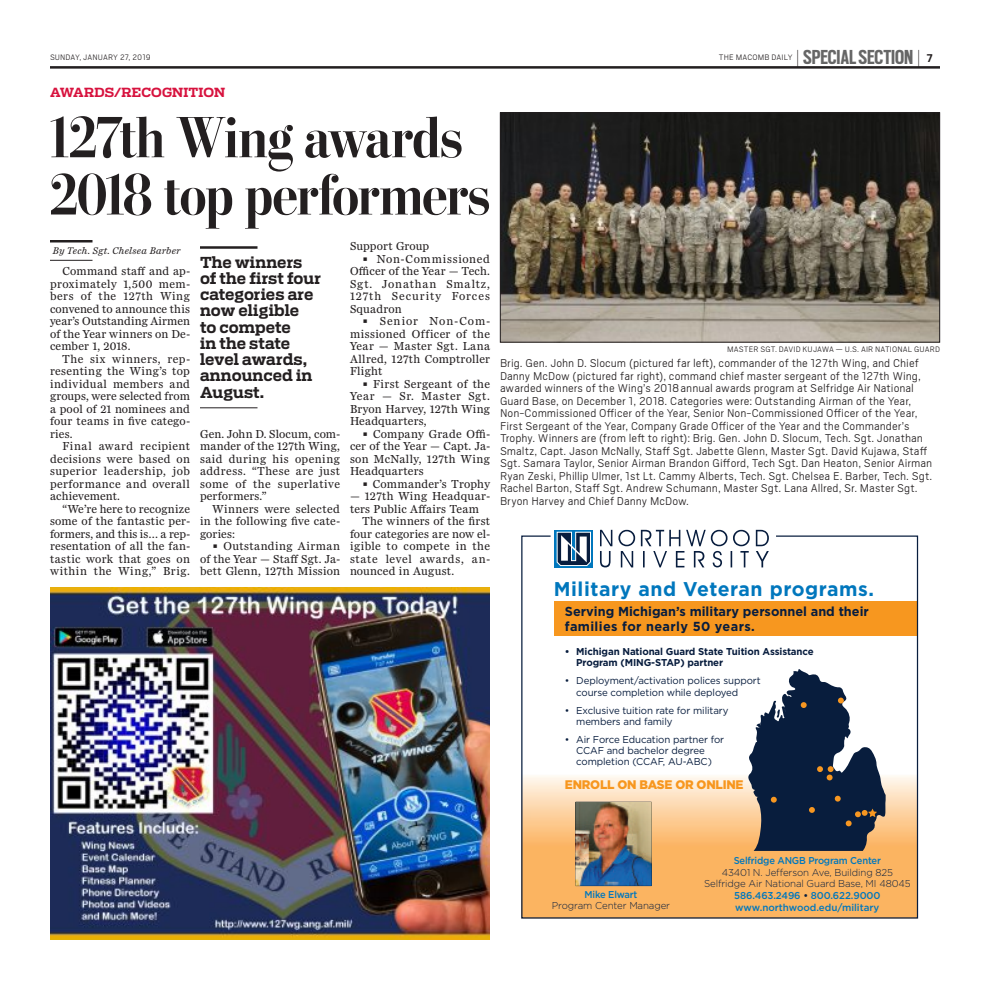
<style>
.page{position:relative;width:990px;height:990px;background:#fff}
.page>*{position:absolute;margin:0;border:0;box-sizing:border-box;transform-origin:0 0}
.t1{font:700 58.12px/57.2px "Stilson Display";letter-spacing:-.015em;color:#231f20}
.t2{font:700 22.5px "Scout Cond";color:#666}
.t3{font:700 19.88px "Gotham";letter-spacing:.03em;color:#0077bd}
.t4{font:700 15px/16.2px "Receiver";letter-spacing:.005em;color:#231f20}
.t5{font:700 13.12px/14.9px "Gotham";color:#081d3e}
.t6{font:300 12.5px/12.5px "Cub Scout";color:#231f20}
.t7{font:900 12.5px "Gotham";letter-spacing:-.02em;color:#f7971f;scale:.96 1}
.t8{font:700 12.5px "Receiver";letter-spacing:.01em;color:#d7123e}
.t9{font:12px/12.5px "Miller Daily Two";letter-spacing:.025em;color:#231f20;text-align:justify}
.t10{font:12px "Miller Daily Two";letter-spacing:.045em;color:#231f20}
.t11{font:12px "Miller Daily Two";letter-spacing:.005em;color:#231f20}
.t12{font:12px "Miller Daily Two";letter-spacing:.055em;color:#231f20}
.t13{font:12px "Miller Daily Two";letter-spacing:.06em;color:#231f20}
.t14{font:10px/11.2px "Gotham";letter-spacing:-.01em;color:#081d3e}
.t15{font:500 10px/11.8px "Gotham HTF";letter-spacing:-.01em;color:#0077bd;text-align:center;scale:.94 1}
.t16{font:700 10px/11.2px "Gotham";letter-spacing:-.01em;color:#081d3e}
.t17{font:300 10px/12px "Gotham HTF";letter-spacing:-.01em;color:#081d3e;text-align:center}
.t18{font:italic 10px "Miller Daily Two";letter-spacing:.03em;color:#231f20}
.t19{font:300 8.75px "Cub Scout";letter-spacing:.01em;color:#231f20}
.s1{font-family:"Cub Scout";font-weight:300;font-size:21.5px;color:#231f20}
.s2{font-family:"Cub Scout";font-size:12.5px;color:#231f20}
.s3{font-weight:500;color:#0077bd}
.s4{font-weight:300;color:#081d3e}
.s5{color:#081d3e}
</style>
<div class="page">
<hr style="left:50px;top:240px;width:42px;height:2px;background:#231f20">
<hr style="left:50px;top:260px;width:42px;height:1px;background:#231f20">
<img style="left:502px;top:114px;width:436px;height:226px">
<div style="left:500px;top:112px;width:440px;height:230px;border:1px solid #231f20"></div>
<img style="left:50px;top:588px;width:440px;height:352px">
<hr style="left:200px;top:246px;width:57px;height:3px;background:#231f20">
<hr style="left:200px;top:408px;width:57px;height:1px;background:#231f20">
<svg style="left:555px;top:530px;width:38px;height:5px"></svg>
<svg style="left:557px;top:532px;width:34px;height:3px"></svg>
<svg style="left:600px;top:530px;width:12px;height:5px"></svg>
<svg style="left:756px;top:530px;width:13px;height:5px"></svg>
<svg style="left:619px;top:530px;width:130px;height:5px"></svg>
<svg style="left:521px;top:535px;width:398px;height:384px"></svg>
<hr style="left:50px;top:66px;width:890px;height:3px;background:#231f20">
<p class="t19" style="left:50px;top:55px;width:102px">SUNDAY, JANUARY 27, 2019</p>
<p class="t19" style="left:719px;top:55px;width:75px">THE MACOMB DAILY</p>
<p class="t2" style="left:796px;top:43px;width:138px"><span class="s1">|</span> SPECIALSECTION <span class="s1">|</span> <span class="s2">7</span></p>
<p class="t8" style="left:50px;top:88px;width:177px">AWARDS/RECOGNITION</p>
<p class="t1" style="left:50px;top:116px;width:441px">127th Wing awards<br>2018 top performers</p>
<p class="t18" style="left:53px;top:246px;width:129px">By Tech. Sgt. Chelsea Barber</p>
<p class="t9" style="left:62px;top:266px;width:129px">Command staff and ap-</p>
<p class="t9" style="left:50px;top:278px;width:142px">proximately 1,500 mem-</p>
<p class="t12" style="left:50px;top:292px;width:142px">bers of the 127th Wing</p>
<p class="t9" style="left:50px;top:303px;width:141px">convened to announce this</p>
<p class="t9" style="left:50px;top:316px;width:141px">year’s Outstanding Airmen</p>
<p class="t9" style="left:50px;top:328px;width:142px">of the Year winners on De-</p>
<p class="t11" style="left:50px;top:342px;width:82px">cember 1, 2018.</p>
<p class="t10" style="left:62px;top:354px;width:129px">The six winners, rep-</p>
<p class="t9" style="left:50px;top:366px;width:141px">resenting the Wing’s top</p>
<p class="t9" style="left:50px;top:378px;width:142px">individual members and</p>
<p class="t9" style="left:50px;top:391px;width:142px">groups, were selected from</p>
<p class="t9" style="left:50px;top:403px;width:141px">a pool of 21 nominees and</p>
<p class="t9" style="left:50px;top:416px;width:142px">four teams in five catego-</p>
<p class="t9" style="left:50px;top:428px;width:24px">ries.</p>
<p class="t10" style="left:62px;top:442px;width:129px">Final award recipient</p>
<p class="t9" style="left:50px;top:453px;width:142px">decisions were based on</p>
<p class="t9" style="left:50px;top:466px;width:141px">superior leadership, job</p>
<p class="t9" style="left:50px;top:478px;width:142px">performance and overall</p>
<p class="t11" style="left:50px;top:492px;width:72px">achievement.</p>
<p class="t9" style="left:62px;top:503px;width:129px">“We’re here to recognize</p>
<p class="t9" style="left:50px;top:516px;width:142px">some of the fantastic per-</p>
<p class="t11" style="left:50px;top:529px;width:141px">formers, and this is… a rep-</p>
<p class="t9" style="left:50px;top:541px;width:141px">resentation of all the fan-</p>
<p class="t9" style="left:50px;top:553px;width:142px">tastic work that goes on</p>
<p class="t12" style="left:50px;top:567px;width:141px">within the Wing,” Brig.</p>
<p class="t4" style="left:200px;top:255px;width:122px">The winners of the first four categories are now eligible<br>to compete<br>in the state level awards, announced in<br>August.</p>
<p class="t9" style="left:200px;top:428px;width:141px">Gen. John D. Slocum, com-</p>
<p class="t9" style="left:200px;top:441px;width:142px">mander of the 127th Wing,</p>
<p class="t10" style="left:200px;top:454px;width:141px">said during his opening</p>
<p class="t10" style="left:200px;top:467px;width:142px">address. “These are just</p>
<p class="t9" style="left:200px;top:478px;width:141px">some of the superlative</p>
<p class="t9" style="left:200px;top:491px;width:68px">performers.”</p>
<p class="t9" style="left:212px;top:503px;width:129px">Winners were selected</p>
<p class="t9" style="left:200px;top:516px;width:142px">in the following five cate-</p>
<p class="t9" style="left:200px;top:528px;width:37px">gories:</p>
<p class="t9" style="left:200px;top:541px;width:142px;text-indent:12px">• Outstanding Airman of the Year — Staff Sgt. Ja&shy;bett Glenn, 127th Mission</p>
<p class="t11" style="left:350px;top:242px;width:81px">Support Group</p>
<p class="t9" style="left:350px;top:253px;width:142px;text-indent:12px">• Non-Commissioned Officer of the Year — Tech.<br>Sgt. Jonathan Smaltz, 127th Security Forces Squadron</p>
<p class="t9" style="left:350px;top:316px;width:142px;text-indent:12px">• Senior Non-Com&shy;missioned Officer of the Year — Master Sgt. Lana Allred, 127th Comptroller Flight</p>
<p class="t9" style="left:350px;top:378px;width:142px;text-indent:12px">• First Sergeant of the Year — Sr. Master Sgt.<br>Bryon Harvey, 127th Wing Headquarters,</p>
<p class="t9" style="left:350px;top:428px;width:142px;text-indent:12px">• Company Grade Offi&shy;cer of the Year — Capt. Ja&shy;son McNally, 127th Wing Headquarters</p>
<p class="t9" style="left:362px;top:478px;width:129px">• Commander’s Trophy</p>
<p class="t9" style="left:350px;top:491px;width:141px">— 127th Wing Headquar-</p>
<p class="t9" style="left:350px;top:503px;width:131px">ters Public Affairs Team</p>
<p class="t9" style="left:362px;top:516px;width:129px">The winners of the first</p>
<p class="t9" style="left:350px;top:528px;width:141px">four categories are now el-</p>
<p class="t9" style="left:350px;top:541px;width:141px">igible to compete in the</p>
<p class="t13" style="left:350px;top:554px;width:142px">state level awards, an-</p>
<p class="t9" style="left:350px;top:566px;width:106px">nounced in August.</p>
<p class="t19" style="left:727px;top:346px;width:214px">MASTER SGT. DAVID KUJAWA — U.S. AIR NATIONAL GUARD</p>
<p class="t6" style="left:500px;top:358px;width:434px">Brig. Gen. John D. Slocum (pictured far left), commander of the 127th Wing, and Chief Danny McDow (pictured far right), command chief master sergeant of the 127th Wing, awarded winners of the Wing’s 2018annual awards program at Selfridge Air National Guard Base, on December 1, 2018. Categories were: Outstanding Airman of the Year, Non-Commissioned Officer of the Year, Senior Non-Commissioned Officer of the Year, First Sergeant of the Year, Company Grade Officer of the Year and the Commander’s Trophy. Winners are (from left to right): Brig. Gen. John D. Slocum, Tech. Sgt. Jonathan Smaltz, Capt. Jason McNally, Staff Sgt. Jabette Glenn, Master Sgt. David Kujawa, Staff Sgt. Samara Taylor, Senior Airman Brandon Gifford, Tech Sgt. Dan Heaton, Senior Airman Ryan Zeski, Phillip Ulmer, 1st Lt. Cammy Alberts, Tech. Sgt. Chelsea E. Barber, Tech. Sgt.<br>Rachel Barton, Staff Sgt. Andrew Schumann, Master Sgt. Lana Allred, Sr. Master Sgt.<br>Bryon Harvey and Chief Danny McDow.</p>
<p class="t3" style="left:554px;top:582px;width:322px">Military and Veteran programs.</p>
<p class="t5" style="left:565px;top:605px;width:305px">Serving Michigan’s military personnel and their families for nearly 50 years.</p>
<p class="t16" style="left:576px;top:647px;width:239px;text-indent:-11px">• Michigan National Guard State Tuition Assistance<br>Program (MING-STAP) partner</p>
<p class="t14" style="left:576px;top:676px;width:186px;text-indent:-11px">• Deployment/activation polices support course completion while deployed</p>
<p class="t14" style="left:576px;top:705px;width:154px;text-indent:-11px">• Exclusive tuition rate for military members and family</p>
<p class="t14" style="left:576px;top:734px;width:150px;text-indent:-11px">• Air Force Education partner for<br>CCAF and bachelor degree completion (CCAF, AU-ABC)</p>
<p class="t7" style="left:565px;top:780px;width:188px">ENROLL ON BASE OR ONLINE</p>
<p class="t17" style="left:552px;top:889px;width:120px"><span class="s3">Mike Elwart<br></span>Program Center Manager</p>
<p class="t15" style="left:704px;top:855px;width:221px">Selfridge ANGB Program Center<br><span class="s4">43401 N. Jefferson Ave, Building 825<br>Selfridge Air National Guard Base, MI 48045<br></span>586.463.2496 <span class="s5">•</span> 800.622.9000 www.northwood.edu/military</p>
</div>
